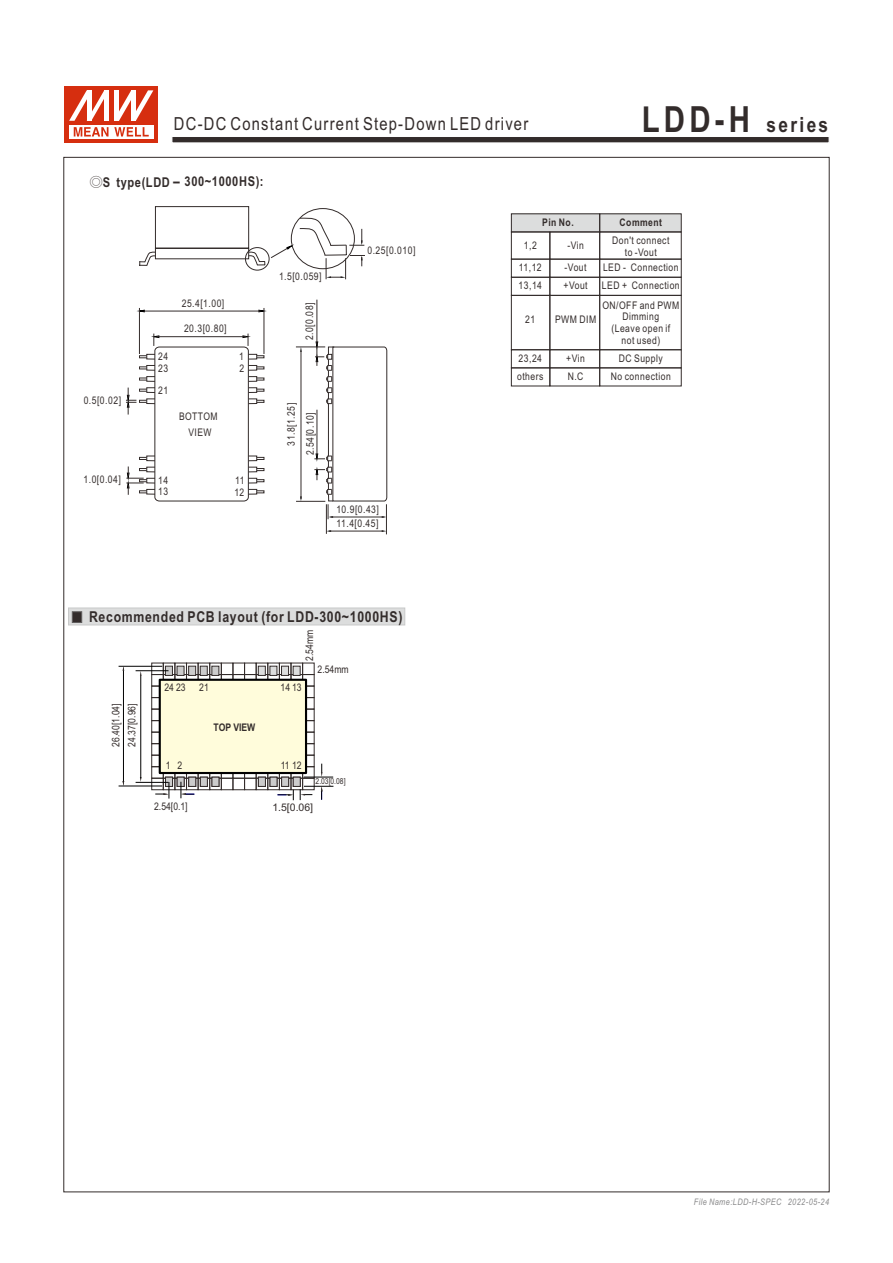
<style>
.page{position:relative;width:893px;height:1263px;background:#fff}
.page>*{position:absolute;margin:0;border:0;box-sizing:border-box;transform-origin:0 0}
.t1{font:700 21px "Arial Narrow";letter-spacing:.115em;color:#332c2b}
.t2{font:18px "Arial Narrow";letter-spacing:.07em;color:#332c2b}
.t3{font:700 15px "Arial Narrow";letter-spacing:.045em;color:#332c2b}
.t4{font:700 13.5px "Arial Narrow";letter-spacing:.045em;color:#332c2b}
.t5{font:10.5px/18.1px "Arial Narrow";letter-spacing:.045em;color:#332c2b;text-align:center}
.t6{font:10.5px/16.2px "Arial Narrow";color:#332c2b}
.t7{font:700 10.5px "Arial Narrow";letter-spacing:.045em;color:#332c2b}
.t8{font:10.5px "Arial";color:#332c2b}
.t9{font:italic 9px "Arial Narrow";letter-spacing:.045em;color:#8b8b8c}
.t10{font:8.25px "Arial Narrow";color:#332c2b}
.s1{font-size:36px}
.s2{font-family:"Inn Ming";font-weight:500}
</style>
<div class="page">
<svg style="left:172px;top:137px;width:657px;height:6px;background:#494342"></svg>
<div style="left:155px;top:347px;width:94px;height:154px;border:1px solid #332c2b;border-radius:4px"></div>
<svg style="left:248px;top:354px;width:16px;height:5px"></svg>
<svg style="left:139px;top:354px;width:16px;height:5px"></svg>
<svg style="left:248px;top:365px;width:16px;height:28px"></svg>
<svg style="left:248px;top:399px;width:16px;height:5px"></svg>
<svg style="left:248px;top:456px;width:16px;height:5px"></svg>
<svg style="left:248px;top:467px;width:16px;height:5px"></svg>
<svg style="left:248px;top:478px;width:16px;height:5px"></svg>
<svg style="left:248px;top:489px;width:16px;height:5px"></svg>
<svg style="left:154px;top:334px;width:5px;height:12px"></svg>
<hr style="left:157px;top:336px;width:89px;height:1px;background:#332c2b">
<svg style="left:243px;top:334px;width:6px;height:12px"></svg>
<hr style="left:144px;top:311px;width:116px;height:1px;background:#332c2b">
<hr style="left:264px;top:308px;width:1px;height:46px;background:#332c2b">
<hr style="left:139px;top:308px;width:1px;height:46px;background:#332c2b">
<svg style="left:126px;top:365px;width:29px;height:50px"></svg>
<svg style="left:126px;top:456px;width:29px;height:39px"></svg>
<hr style="left:317px;top:300px;width:1px;height:45px;background:#332c2b">
<hr style="left:386px;top:504px;width:1px;height:30px;background:#332c2b">
<svg style="left:296px;top:342px;width:91px;height:177px"></svg>
<hr style="left:328px;top:404px;width:1px;height:52px;background:#332c2b">
<hr style="left:329px;top:531px;width:54px;height:1px;background:#332c2b">
<hr style="left:326px;top:504px;width:1px;height:30px;background:#332c2b">
<svg style="left:271px;top:245px;width:21px;height:13px"></svg>
<div style="left:155px;top:206px;width:94px;height:42px;border:1px solid #332c2b"></div>
<div style="left:155px;top:248px;width:94px;height:11px;border:1px solid #332c2b"></div>
<svg style="left:248px;top:252px;width:17px;height:13px"></svg>
<svg style="left:139px;top:252px;width:17px;height:14px"></svg>
<div style="left:245px;top:247px;width:24px;height:23px;border:1px solid #332c2b;border-radius:50%"></div>
<svg style="left:299px;top:218px;width:66px;height:90px"></svg>
<div style="left:152px;top:778px;width:11px;height:12px;border:1px solid #332c2b"></div>
<div style="left:152px;top:755px;width:11px;height:12px;border:1px solid #332c2b"></div>
<div style="left:152px;top:732px;width:11px;height:12px;border:1px solid #332c2b"></div>
<div style="left:152px;top:709px;width:11px;height:12px;border:1px solid #332c2b"></div>
<div style="left:152px;top:686px;width:11px;height:12px;border:1px solid #332c2b"></div>
<div style="left:163px;top:663px;width:12px;height:12px;border:1px solid #332c2b"></div>
<div style="left:198px;top:663px;width:12px;height:12px;border:1px solid #332c2b"></div>
<div style="left:221px;top:663px;width:12px;height:12px;border:1px solid #332c2b"></div>
<div style="left:256px;top:663px;width:12px;height:12px;border:1px solid #332c2b"></div>
<div style="left:279px;top:663px;width:12px;height:12px;border:1px solid #332c2b"></div>
<div style="left:291px;top:663px;width:12px;height:12px;border:1px solid #332c2b"></div>
<hr style="left:119px;top:786px;width:43px;height:1px;background:#000">
<hr style="left:119px;top:666px;width:43px;height:1px;background:#000">
<hr style="left:123px;top:670px;width:1px;height:111px;background:#000">
<hr style="left:136px;top:782px;width:33px;height:1px;background:#000">
<hr style="left:136px;top:670px;width:33px;height:1px;background:#000">
<hr style="left:140px;top:675px;width:1px;height:103px;background:#000">
<svg style="left:155px;top:665px;width:178px;height:135px"></svg>
<div style="left:511px;top:214px;width:170px;height:18px;background:#dcdddd"></div>
<div style="left:511px;top:214px;width:89px;height:18px;border:1px solid #332c2b"></div>
<div style="left:511px;top:350px;width:39px;height:18px;border:1px solid #332c2b"></div>
<div style="left:511px;top:368px;width:39px;height:18px;border:1px solid #332c2b"></div>
<div style="left:511px;top:232px;width:39px;height:27px;border:1px solid #332c2b"></div>
<div style="left:511px;top:259px;width:39px;height:18px;border:1px solid #332c2b"></div>
<div style="left:511px;top:277px;width:39px;height:19px;border:1px solid #332c2b"></div>
<div style="left:511px;top:295px;width:39px;height:55px;border:1px solid #332c2b"></div>
<div style="left:550px;top:350px;width:50px;height:18px;border:1px solid #332c2b"></div>
<div style="left:550px;top:259px;width:50px;height:18px;border:1px solid #332c2b"></div>
<div style="left:550px;top:277px;width:50px;height:19px;border:1px solid #332c2b"></div>
<div style="left:550px;top:295px;width:50px;height:55px;border:1px solid #332c2b"></div>
<div style="left:599px;top:214px;width:82px;height:18px;border:1px solid #332c2b"></div>
<div style="left:599px;top:350px;width:82px;height:18px;border:1px solid #332c2b"></div>
<div style="left:599px;top:259px;width:82px;height:18px;border:1px solid #332c2b"></div>
<div style="left:599px;top:277px;width:82px;height:19px;border:1px solid #332c2b"></div>
<div style="left:599px;top:295px;width:82px;height:55px;border:1px solid #332c2b"></div>
<svg style="left:68px;top:608px;width:337px;height:17px;background:#d7d8d8"></svg>
<div style="left:65px;top:87px;width:93px;height:56px;background:#d62e0f"></div>
<svg style="left:69px;top:125px;width:84px;height:13px"></svg>
<svg style="left:74px;top:127px;width:75px;height:9px"></svg>
<svg style="left:69px;top:90px;width:84px;height:31px"></svg>
<h2 class="t2" style="left:174px;top:117px;width:356px">DC-DC Constant Current Step-Down LED driver</h2>
<h1 class="t1" style="left:642px;top:117px;width:188px"><span class="s1">LDD-H</span> series</h1>
<p class="t4" style="left:89px;top:176px;width:176px"><span class="s2">◎</span>S type(LDD -300~1000HS):</p>
<p class="t5" style="left:84px;top:392px;width:39px">0.5[0.02]</p>
<p class="t5" style="left:84px;top:471px;width:39px">1.0[0.04]</p>
<p class="t5" style="left:182px;top:295px;width:44px">25.4[1.00]</p>
<p class="t5" style="left:184px;top:320px;width:44px">20.3[0.80]</p>
<p class="t5" style="left:158px;top:348px;width:11px">24</p>
<p class="t5" style="left:239px;top:348px;width:6px">1</p>
<p class="t5" style="left:158px;top:360px;width:12px">23</p>
<p class="t5" style="left:158px;top:382px;width:12px">21</p>
<p class="t5" style="left:179px;top:410px;width:40px;line-height:15.3px">BOTTOM<br>VIEW</p>
<p class="t5" style="left:158px;top:472px;width:12px">14</p>
<p class="t5" style="left:239px;top:360px;width:6px">2</p>
<p class="t5" style="left:235px;top:472px;width:11px">11</p>
<p class="t5" style="left:158px;top:483px;width:11px">13</p>
<p class="t5" style="left:234px;top:484px;width:11px">12</p>
<p class="t5" style="left:279px;top:268px;width:44px">1.5[0.059]</p>
<p class="t5" style="left:301px;top:340px;width:39px;rotate:-90deg">2.0[0.08]</p>
<p class="t5" style="left:367px;top:242px;width:49px">0.25[0.010]</p>
<p class="t5" style="left:283px;top:446px;width:44px;rotate:-90deg">31.8[1.25]</p>
<p class="t5" style="left:302px;top:455px;width:44px;rotate:-90deg">2.54[0.10]</p>
<p class="t5" style="left:336px;top:501px;width:44px">10.9[0.43]</p>
<p class="t5" style="left:337px;top:515px;width:43px">11.4[0.45]</p>
<h3 class="t3" style="left:89px;top:611px;width:315px">Recommended PCB layout (for LDD-300~1000HS)</h3>
<p class="t5" style="left:301px;top:661px;width:33px;rotate:-90deg">2.54mm</p>
<p class="t6" style="left:109px;top:746px;width:45px;rotate:-90deg">26.40[1.04]<br>24.37[0.96]</p>
<p class="t5" style="left:164px;top:679px;width:23px">24 23</p>
<p class="t5" style="left:199px;top:679px;width:11px">21</p>
<p class="t5" style="left:281px;top:679px;width:23px">14 13</p>
<p class="t7" style="left:214px;top:724px;width:43px">TOP VIEW</p>
<p class="t5" style="left:166px;top:757px;width:18px">1 2</p>
<p class="t5" style="left:281px;top:757px;width:22px">11 12</p>
<p class="t5" style="left:318px;top:661px;width:33px">2.54mm</p>
<p class="t10" style="left:316px;top:778px;width:31px">2.03[0.08]</p>
<p class="t5" style="left:154px;top:798px;width:35px">2.54[0.1]</p>
<p class="t8" style="left:272px;top:804px;width:42px">1.5[0.06]</p>
<p class="t7" style="left:542px;top:218px;width:33px">Pin No.</p>
<p class="t7" style="left:620px;top:218px;width:44px">Comment</p>
<p class="t5" style="left:519px;top:234px;width:24px;line-height:22.6px">1,2<br>11,12</p>
<p class="t5" style="left:519px;top:278px;width:25px">13,14</p>
<p class="t5" style="left:525px;top:311px;width:12px">21</p>
<p class="t5" style="left:517px;top:350px;width:28px;text-align:left">23,24 others</p>
<p class="t5" style="left:612px;top:235px;width:59px;line-height:11.9px">Don't connect to -Vout</p>
<p class="t5" style="left:602px;top:259px;width:79px;text-align:left">LED - Connection<br>LED + Connection</p>
<p class="t5" style="left:602px;top:300px;width:79px;line-height:11.9px">ON/OFF and PWM<br>Dimming<br>(Leave open if<br>not used)</p>
<p class="t5" style="left:565px;top:234px;width:24px;line-height:22.6px;text-align:left">-Vin -Vout</p>
<p class="t5" style="left:563px;top:278px;width:26px">+Vout</p>
<p class="t5" style="left:555px;top:311px;width:43px">PWM DIM</p>
<p class="t5" style="left:566px;top:350px;width:20px;text-align:left">+Vin<br>N.C</p>
<p class="t5" style="left:611px;top:350px;width:61px">DC Supply<br>No connection</p>
<p class="t9" style="left:694px;top:1198px;width:137px">File Name:LDD-H-SPEC 2022-05-24</p>
</div>
